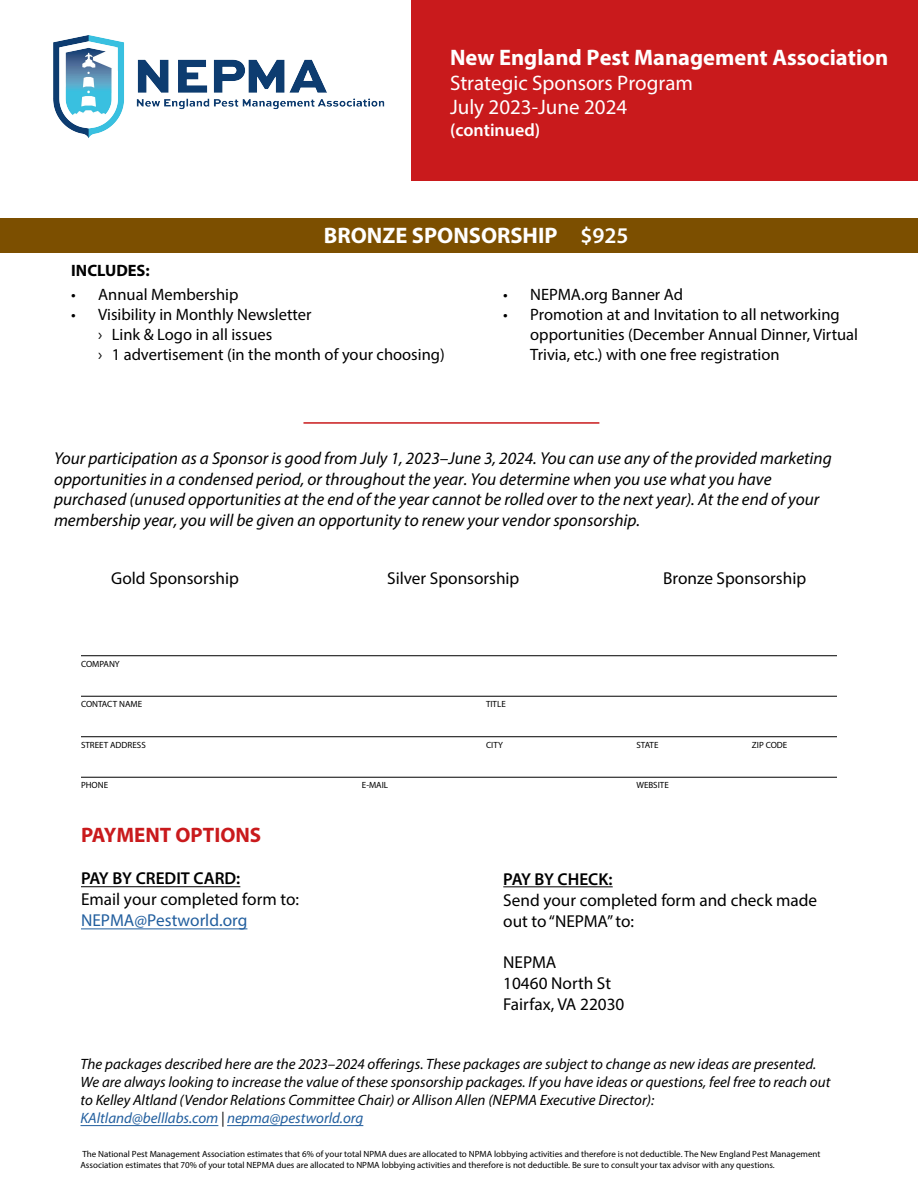
<style>
.page{position:relative;width:918px;height:1188px;background:#fff}
.page>*{position:absolute;margin:0;border:0;box-sizing:border-box;transform-origin:0 0}
.t1{font:700 22.5px "Myriad Pro";color:#fff}
.t2{font:21px/24.3px "Myriad Pro";color:#fff}
.t3{font:700 21px "Myriad Pro";color:#c91a1c}
.t4{font:600 18px "Myriad Pro";color:#fff}
.t5{font:italic 17.25px/20.7px "Myriad Pro";color:#000}
.t6{font:17.25px/21.1px "Myriad Pro";color:#000}
.t7{font:600 17.25px "Myriad Pro";color:#000}
.t8{font:17.25px "Myriad Pro";color:#215e9e}
.t9{font:16.5px/19.8px "Myriad Pro";color:#000}
.t10{font:700 16.5px "Myriad Pro";color:#000}
.t11{font:italic 15px/18px "Myriad Pro";color:#000}
.t12{font:9px/10.8px "Myriad Pro";color:#000}
.s1{font-weight:600}
.s2{color:#215e9e}
</style>
<div class="page">
<div style="left:411px;top:0;width:507px;height:180px;background:#c91a1c"></div>
<div style="left:0;top:218px;width:918px;height:35px;background:#7c4f00"></div>
<hr style="left:303px;top:422px;width:296px;height:2px;background:#c91a1c">
<hr style="left:81px;top:655px;width:756px;height:1px;background:#000">
<hr style="left:81px;top:696px;width:756px;height:1px;background:#000">
<hr style="left:81px;top:736px;width:756px;height:1px;background:#000">
<hr style="left:81px;top:777px;width:756px;height:1px;background:#000">
<hr style="left:81px;top:928px;width:166px;height:1px;background:#215e9e">
<hr style="left:81px;top:886px;width:159px;height:1px;background:#000">
<hr style="left:503px;top:886px;width:110px;height:1px;background:#000">
<hr style="left:227px;top:1125px;width:136px;height:1px;background:#215e9e">
<hr style="left:80px;top:1125px;width:138px;height:1px;background:#215e9e">
<img style="left:53px;top:35px;width:332px;height:103px">
<h1 class="t1" style="left:450px;top:43px;width:440px">New England Pest Management Association</h1>
<h2 class="t2" style="left:450px;top:70px;width:245px">Strategic Sponsors Program<br>July 2023-June 2024</h2>
<h3 class="t4" style="left:450px;top:118px;width:92px">(continued)</h3>
<h3 class="t10" style="left:71px;top:260px;width:80px">INCLUDES:</h3>
<h1 class="t1" style="left:324px;top:221px;width:306px">BRONZE SPONSORSHIP <span class="s1">$925</span></h1>
<h3 class="t9" style="left:71px;top:285px;width:169px">• Annual Membership</h3>
<h3 class="t9" style="left:98px;top:304px;width:348px;text-indent:-27px">• Visibility in Monthly Newsletter<br>› Link &amp; Logo in all issues<br>› 1 advertisement (in the month of your choosing)</h3>
<h3 class="t9" style="left:503px;top:285px;width:181px">• NEPMA.org Banner Ad</h3>
<h3 class="t9" style="left:530px;top:304px;width:329px;text-indent:-27px">• Promotion at and Invitation to all networking opportunities (December Annual Dinner, Virtual<br>Trivia, etc.) with one free registration</h3>
<p class="t5" style="left:54px;top:448px;width:779px">Your participation as a Sponsor is good from July 1, 2023–June 3, 2024. You can use any of the provided marketing opportunities in a condensed period, or throughout the year. You determine when you use what you have purchased (unused opportunities at the end of the year cannot be rolled over to the next year). At the end of your membership year, you will be given an opportunity to renew your vendor sponsorship.</p>
<h3 class="t6" style="left:111px;top:568px;width:129px">Gold Sponsorship</h3>
<h3 class="t6" style="left:387px;top:568px;width:134px">Silver Sponsorship</h3>
<h3 class="t6" style="left:663px;top:568px;width:144px">Bronze Sponsorship</h3>
<p class="t12" style="left:81px;top:658px;width:40px">COMPANY</p>
<p class="t12" style="left:81px;top:699px;width:63px">CONTACT NAME</p>
<p class="t12" style="left:486px;top:699px;width:21px">TITLE</p>
<p class="t12" style="left:81px;top:739px;width:66px">STREET ADDRESS</p>
<p class="t12" style="left:486px;top:739px;width:18px">CITY</p>
<p class="t12" style="left:637px;top:739px;width:23px">STATE</p>
<p class="t12" style="left:752px;top:739px;width:37px">ZIP CODE</p>
<p class="t12" style="left:81px;top:780px;width:29px">PHONE</p>
<p class="t12" style="left:362px;top:780px;width:28px">E-MAIL</p>
<p class="t12" style="left:636px;top:780px;width:34px">WEBSITE</p>
<h2 class="t3" style="left:81px;top:821px;width:182px">PAYMENT OPTIONS</h2>
<h3 class="t7" style="left:81px;top:867px;width:161px">PAY BY CREDIT CARD:</h3>
<h3 class="t6" style="left:81px;top:888px;width:220px">Email your completed form to:</h3>
<h3 class="t8" style="left:81px;top:909px;width:168px">NEPMA@Pestworld.org</h3>
<h3 class="t7" style="left:503px;top:868px;width:111px">PAY BY CHECK:</h3>
<h3 class="t6" style="left:503px;top:889px;width:315px;line-height:20.7px">Send your completed form and check made out to “NEPMA” to:</h3>
<h3 class="t6" style="left:503px;top:951px;width:123px">NEPMA<br>10460 North St<br>Fairfax, VA 22030</h3>
<p class="t11" style="left:80px;top:1055px;width:751px">The packages described here are the 2023–2024 offerings. These packages are subject to change as new ideas are presented.<br>We are always looking to increase the value of these sponsorship packages. If you have ideas or questions, feel free to reach out to Kelley Altland (Vendor Relations Committee Chair) or Allison Allen (NEPMA Executive Director):<br><span class="s2">KAltland@belllabs.com</span> | <span class="s2">nepma@pestworld.org</span></p>
<p class="t12" style="left:80px;top:1148px;width:742px">The National Pest Management Association estimates that 6% of your total NPMA dues are allocated to NPMA lobbying activities and therefore is not deductible. The New England Pest Management<br>Association estimates that 70% of your total NEPMA dues are allocated to NPMA lobbying activities and therefore is not deductible. Be sure to consult your tax advisor with any questions.</p>
</div>
